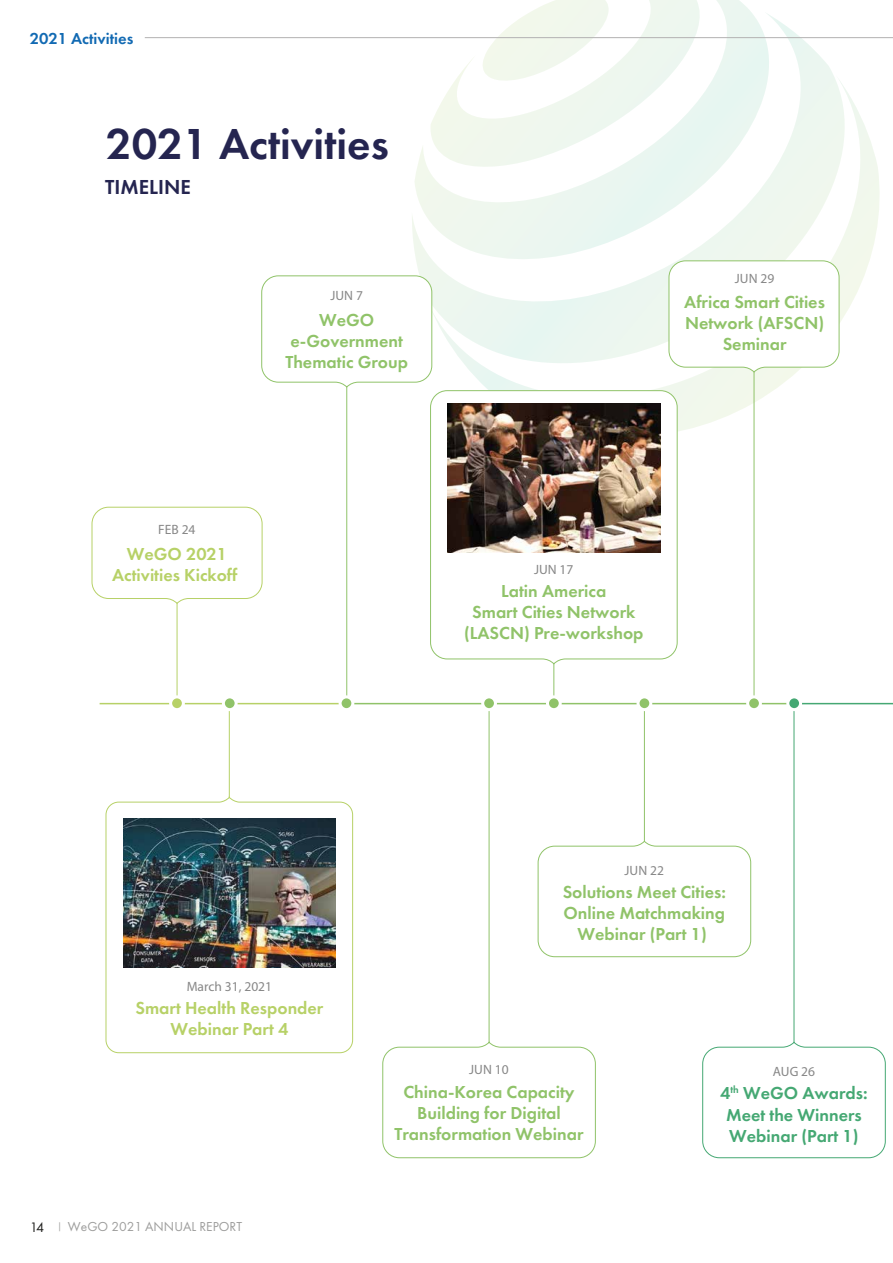
<style>
.page{position:relative;width:893px;height:1263px;background:#fff}
.page>*{position:absolute;margin:0;border:0;box-sizing:border-box;transform-origin:0 0}
.t1{font:600 45px "Futura PT";color:#252550}
.t2{font:600 21px "Futura PT";color:#252550}
.t3{font:600 18px/21px "Futura PT";color:#90c369;text-align:center}
.t4{font:600 18px/21px "Futura PT";color:#b7d167;text-align:center}
.t5{font:600 18px/21.6px "Futura PT";color:#45a873;text-align:center}
.t6{font:600 16.5px "Futura PT";color:#126ab3}
.t7{font:14.25px "Futura PT";color:#1d1d1b}
.t8{font:13.5px "Myriad Pro";color:#878787}
.t9{font:13.5px "Futura PT";color:#9d9d9c}
</style>
<div class="page">
<svg style="left:480px;top:166px;width:400px;height:288px"></svg>
<svg style="left:412px;top:31px;width:465px;height:351px"></svg>
<svg style="left:414px;top:0;width:378px;height:275px"></svg>
<svg style="left:430px;top:0;width:282px;height:178px"></svg>
<svg style="left:482px;top:0;width:127px;height:85px"></svg>
<hr style="left:100px;top:703px;width:244px;height:1px;background:#b7d167">
<hr style="left:798px;top:703px;width:95px;height:1px;background:#45a873">
<hr style="left:348px;top:703px;width:443px;height:1px;background:#90c369">
<svg style="left:105px;top:795px;width:248px;height:258px"></svg>
<img style="left:123px;top:819px;width:213px;height:149px">
<hr style="left:229px;top:705px;width:1px;height:93px;background:#b7d167">
<hr style="left:794px;top:706px;width:1px;height:387px;background:#45a873">
<hr style="left:346px;top:372px;width:1px;height:328px;background:#90c369">
<hr style="left:754px;top:371px;width:1px;height:329px;background:#90c369">
<div style="left:748px;top:697px;width:12px;height:13px;background:#90c369;border-radius:50%"></div>
<div style="left:746px;top:695px;width:16px;height:16px;border:3px solid #fff;border-radius:50%"></div>
<div style="left:788px;top:697px;width:12px;height:13px;background:#45a873;border-radius:50%"></div>
<div style="left:786px;top:695px;width:16px;height:16px;border:3px solid #fff;border-radius:50%"></div>
<svg style="left:668px;top:260px;width:172px;height:113px"></svg>
<hr style="left:553px;top:650px;width:1px;height:54px;background:#90c369">
<div style="left:547px;top:697px;width:13px;height:13px;background:#90c369;border-radius:50%"></div>
<div style="left:546px;top:695px;width:16px;height:16px;border:3px solid #fff;border-radius:50%"></div>
<svg style="left:430px;top:390px;width:248px;height:275px"></svg>
<img style="left:448px;top:404px;width:212px;height:149px">
<svg style="left:702px;top:1041px;width:184px;height:117px"></svg>
<hr style="left:177px;top:518px;width:1px;height:184px;background:#b7d167">
<svg style="left:91px;top:506px;width:172px;height:98px"></svg>
<hr style="left:644px;top:708px;width:1px;height:222px;background:#90c369">
<div style="left:638px;top:697px;width:13px;height:13px;background:#90c369;border-radius:50%"></div>
<div style="left:636px;top:695px;width:16px;height:16px;border:3px solid #fff;border-radius:50%"></div>
<svg style="left:537px;top:840px;width:214px;height:117px"></svg>
<hr style="left:489px;top:710px;width:1px;height:337px;background:#90c369">
<div style="left:483px;top:697px;width:12px;height:13px;background:#90c369;border-radius:50%"></div>
<div style="left:481px;top:695px;width:16px;height:16px;border:3px solid #fff;border-radius:50%"></div>
<div style="left:340px;top:697px;width:13px;height:13px;background:#90c369;border-radius:50%"></div>
<div style="left:339px;top:695px;width:15px;height:16px;border:3px solid #fff;border-radius:50%"></div>
<div style="left:223px;top:697px;width:13px;height:13px;background:#90c369;border-radius:50%"></div>
<div style="left:222px;top:695px;width:16px;height:16px;border:3px solid #fff;border-radius:50%"></div>
<div style="left:171px;top:697px;width:12px;height:13px;background:#b7d167;border-radius:50%"></div>
<div style="left:169px;top:695px;width:16px;height:16px;border:3px solid #fff;border-radius:50%"></div>
<svg style="left:382px;top:1040px;width:214px;height:118px"></svg>
<svg style="left:261px;top:275px;width:172px;height:113px"></svg>
<hr style="left:145px;top:37px;width:748px;height:1px;background:#b3b2b2">
<p class="t6" style="left:30px;top:28px;width:105px">2021 Activities</p>
<h1 class="t1" style="left:106px;top:116px;width:284px">2021 Activities</h1>
<p class="t2" style="left:105px;top:174px;width:87px">TIMELINE</p>
<p class="t8" style="left:331px;top:287px;width:34px">JUN 7</p>
<p class="t3" style="left:285px;top:309px;width:124px">WeGO e-Government<br>Thematic Group</p>
<p class="t8" style="left:735px;top:270px;width:41px">JUN 29</p>
<p class="t3" style="left:684px;top:292px;width:142px">Africa Smart Cities<br>Network (AFSCN)<br>Seminar</p>
<p class="t8" style="left:158px;top:521px;width:39px">FEB 24</p>
<p class="t4" style="left:112px;top:543px;width:127px">WeGO 2021<br>Activities Kickoff</p>
<p class="t8" style="left:534px;top:561px;width:41px">JUN 17</p>
<p class="t3" style="left:464px;top:580px;width:181px">Latin America<br>Smart Cities Network (LASCN) Pre-workshop</p>
<p class="t8" style="left:187px;top:978px;width:87px">March 31, 2021</p>
<p class="t4" style="left:135px;top:998px;width:189px">Smart Health Responder<br>Webinar Part 4</p>
<p class="t8" style="left:469px;top:1061px;width:41px">JUN 10</p>
<p class="t8" style="left:625px;top:862px;width:41px">JUN 22</p>
<p class="t3" style="left:563px;top:881px;width:165px">Solutions Meet Cities:<br>Online Matchmaking<br>Webinar (Part 1)</p>
<p class="t8" style="left:773px;top:1063px;width:44px">AUG 26</p>
<p class="t7" style="left:30px;top:1219px;width:16px">14</p>
<p class="t9" style="left:57px;top:1219px;width:186px"><sup>|</sup> WeGO 2021 ANNUAL REPORT</p>
<p class="t3" style="left:394px;top:1081px;width:191px">China-Korea Capacity<br>Building for Digital<br>Transformation Webinar</p>
<p class="t5" style="left:720px;top:1082px;width:149px">4<sup>th</sup> WeGO Awards:<br>Meet the Winners<br>Webinar (Part 1)</p>
</div>
